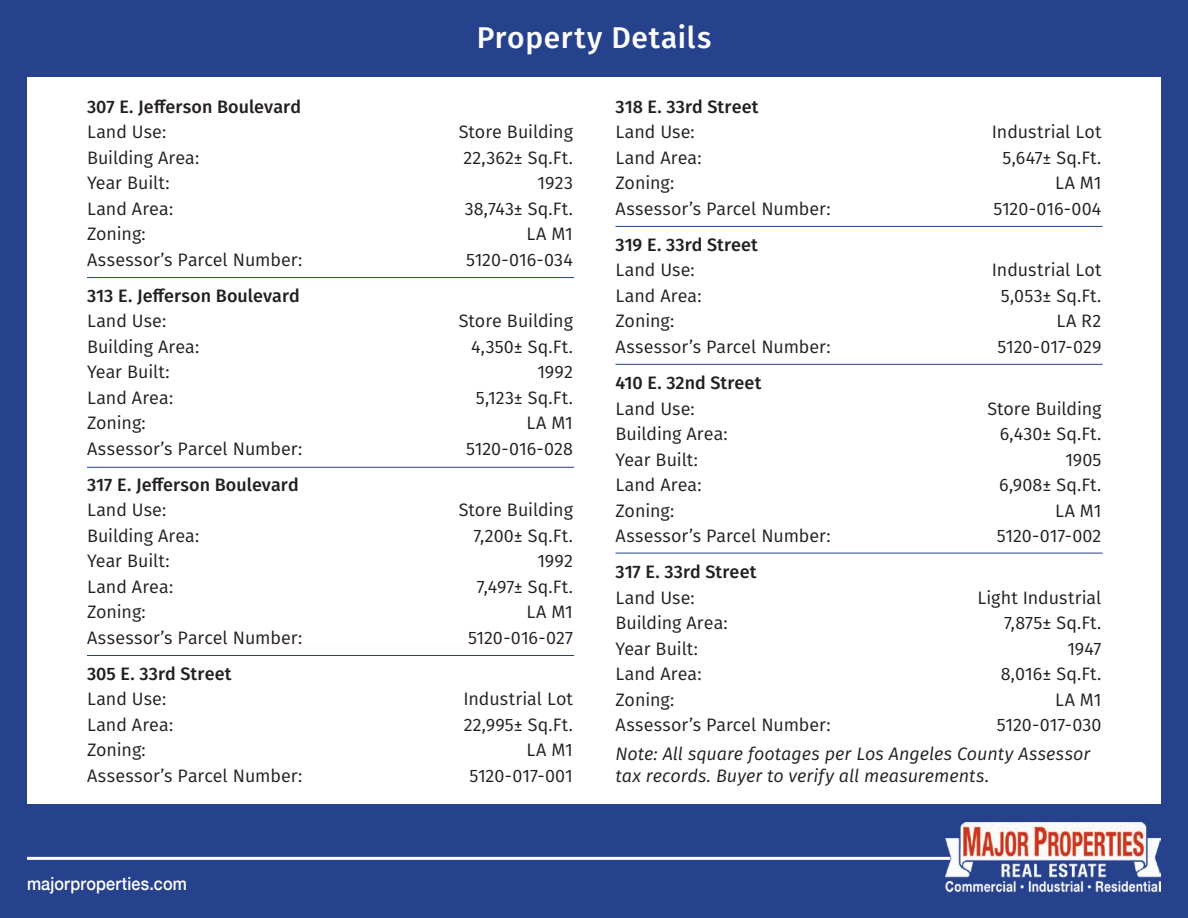
<style>
.page{position:relative;width:1188px;height:918px;background:#27428d}
.page>*{position:absolute;margin:0;border:0;box-sizing:border-box;transform-origin:0 0}
.t1{font:500 30px "Fira Sans";letter-spacing:.025em;color:#fff}
.t2{font:18px "Fira Sans";color:#231f20}
.t3{font:500 18px "Fira Sans";letter-spacing:.005em;color:#231f20}
.t4{font:italic 18px/22.5px "Fira Sans";color:#231f20}
.t5{font:500 18px "Helvetica Neue";letter-spacing:.01em;color:#fff;scale:.9 1}
</style>
<div class="page">
<hr style="left:27px;top:857px;width:923px;height:3px;background:#fff">
<img style="left:945px;top:822px;width:216px;height:70px">
<div style="left:27px;top:77px;width:1134px;height:727px;background:#fff"></div>
<hr style="left:87px;top:277px;width:487px;height:1px;background:#27428d">
<hr style="left:87px;top:467px;width:487px;height:1px;background:#27428d">
<hr style="left:615px;top:226px;width:488px;height:1px;background:#27428d">
<hr style="left:615px;top:364px;width:488px;height:1px;background:#27428d">
<hr style="left:615px;top:553px;width:488px;height:1px;background:#27428d">
<hr style="left:87px;top:655px;width:487px;height:1px;background:#27428d">
<h1 class="t1" style="left:477px;top:13px;width:236px">Property Details</h1>
<p class="t3" style="left:87px;top:92px;width:215px">307 E. Jefferson Boulevard</p>
<p class="t2" style="left:87px;top:119px;width:81px">Land Use:</p>
<p class="t2" style="left:459px;top:119px;width:116px">Store Building</p>
<p class="t2" style="left:87px;top:144px;width:114px">Building Area:</p>
<p class="t2" style="left:463px;top:144px;width:111px">22,362± Sq.Ft.</p>
<p class="t2" style="left:87px;top:170px;width:84px">Year Built:</p>
<p class="t2" style="left:538px;top:170px;width:37px">1923</p>
<p class="t2" style="left:87px;top:195px;width:88px">Land Area:</p>
<p class="t2" style="left:465px;top:195px;width:110px">38,743± Sq.Ft.</p>
<p class="t2" style="left:87px;top:221px;width:60px">Zoning:</p>
<p class="t2" style="left:527px;top:221px;width:48px">LA M1</p>
<p class="t2" style="left:87px;top:246px;width:217px">Assessor’s Parcel Number:</p>
<p class="t2" style="left:466px;top:246px;width:108px">5120-016-034</p>
<p class="t3" style="left:87px;top:281px;width:214px">313 E. Jefferson Boulevard</p>
<p class="t2" style="left:87px;top:308px;width:81px">Land Use:</p>
<p class="t2" style="left:459px;top:308px;width:116px">Store Building</p>
<p class="t2" style="left:87px;top:333px;width:114px">Building Area:</p>
<p class="t2" style="left:471px;top:333px;width:103px">4,350± Sq.Ft.</p>
<p class="t2" style="left:87px;top:359px;width:84px">Year Built:</p>
<p class="t2" style="left:537px;top:359px;width:37px">1992</p>
<p class="t2" style="left:87px;top:384px;width:88px">Land Area:</p>
<p class="t2" style="left:476px;top:384px;width:99px">5,123± Sq.Ft.</p>
<p class="t2" style="left:87px;top:410px;width:60px">Zoning:</p>
<p class="t2" style="left:527px;top:410px;width:48px">LA M1</p>
<p class="t2" style="left:87px;top:435px;width:217px">Assessor’s Parcel Number:</p>
<p class="t2" style="left:466px;top:435px;width:108px">5120-016-028</p>
<p class="t3" style="left:87px;top:470px;width:213px">317 E. Jefferson Boulevard</p>
<p class="t2" style="left:87px;top:497px;width:81px">Land Use:</p>
<p class="t2" style="left:459px;top:497px;width:116px">Store Building</p>
<p class="t2" style="left:87px;top:522px;width:114px">Building Area:</p>
<p class="t2" style="left:473px;top:522px;width:101px">7,200± Sq.Ft.</p>
<p class="t2" style="left:87px;top:548px;width:84px">Year Built:</p>
<p class="t2" style="left:537px;top:548px;width:37px">1992</p>
<p class="t2" style="left:87px;top:573px;width:88px">Land Area:</p>
<p class="t2" style="left:477px;top:573px;width:98px">7,497± Sq.Ft.</p>
<p class="t2" style="left:87px;top:599px;width:60px">Zoning:</p>
<p class="t2" style="left:527px;top:599px;width:48px">LA M1</p>
<p class="t2" style="left:87px;top:624px;width:217px">Assessor’s Parcel Number:</p>
<p class="t2" style="left:468px;top:624px;width:106px">5120-016-027</p>
<p class="t3" style="left:87px;top:659px;width:146px">305 E. 33rd Street</p>
<p class="t2" style="left:87px;top:686px;width:81px">Land Use:</p>
<p class="t2" style="left:463px;top:686px;width:111px">Industrial Lot</p>
<p class="t2" style="left:87px;top:711px;width:88px">Land Area:</p>
<p class="t2" style="left:464px;top:711px;width:111px">22,995± Sq.Ft.</p>
<p class="t2" style="left:87px;top:737px;width:60px">Zoning:</p>
<p class="t2" style="left:527px;top:737px;width:48px">LA M1</p>
<p class="t2" style="left:87px;top:762px;width:217px">Assessor’s Parcel Number:</p>
<p class="t2" style="left:469px;top:762px;width:105px">5120-017-001</p>
<p class="t5" style="left:27px;top:869px;width:179px">majorproperties.com</p>
<p class="t3" style="left:615px;top:92px;width:145px">318 E. 33rd Street</p>
<p class="t2" style="left:615px;top:119px;width:81px">Land Use:</p>
<p class="t2" style="left:992px;top:119px;width:111px">Industrial Lot</p>
<p class="t2" style="left:615px;top:144px;width:88px">Land Area:</p>
<p class="t2" style="left:1003px;top:144px;width:100px">5,647± Sq.Ft.</p>
<p class="t2" style="left:615px;top:170px;width:60px">Zoning:</p>
<p class="t2" style="left:1055px;top:170px;width:48px">LA M1</p>
<p class="t2" style="left:615px;top:195px;width:217px">Assessor’s Parcel Number:</p>
<p class="t2" style="left:993px;top:195px;width:110px">5120-016-004</p>
<p class="t3" style="left:615px;top:230px;width:144px">319 E. 33rd Street</p>
<p class="t2" style="left:615px;top:257px;width:81px">Land Use:</p>
<p class="t2" style="left:992px;top:257px;width:111px">Industrial Lot</p>
<p class="t2" style="left:615px;top:282px;width:88px">Land Area:</p>
<p class="t2" style="left:1001px;top:282px;width:102px">5,053± Sq.Ft.</p>
<p class="t2" style="left:615px;top:308px;width:60px">Zoning:</p>
<p class="t2" style="left:1056px;top:308px;width:47px">LA R2</p>
<p class="t2" style="left:615px;top:333px;width:217px">Assessor’s Parcel Number:</p>
<p class="t2" style="left:998px;top:333px;width:105px">5120-017-029</p>
<p class="t3" style="left:615px;top:368px;width:147px">410 E. 32nd Street</p>
<p class="t2" style="left:615px;top:395px;width:81px">Land Use:</p>
<p class="t2" style="left:987px;top:395px;width:116px">Store Building</p>
<p class="t2" style="left:615px;top:420px;width:114px">Building Area:</p>
<p class="t2" style="left:1000px;top:420px;width:103px">6,430± Sq.Ft.</p>
<p class="t2" style="left:615px;top:446px;width:84px">Year Built:</p>
<p class="t2" style="left:1065px;top:446px;width:38px">1905</p>
<p class="t2" style="left:615px;top:471px;width:88px">Land Area:</p>
<p class="t2" style="left:999px;top:471px;width:104px">6,908± Sq.Ft.</p>
<p class="t2" style="left:615px;top:497px;width:60px">Zoning:</p>
<p class="t2" style="left:1055px;top:497px;width:48px">LA M1</p>
<p class="t2" style="left:615px;top:522px;width:217px">Assessor’s Parcel Number:</p>
<p class="t2" style="left:997px;top:522px;width:106px">5120-017-002</p>
<p class="t3" style="left:615px;top:557px;width:143px">317 E. 33rd Street</p>
<p class="t2" style="left:615px;top:584px;width:81px">Land Use:</p>
<p class="t2" style="left:977px;top:584px;width:126px">Light Industrial</p>
<p class="t2" style="left:615px;top:609px;width:114px">Building Area:</p>
<p class="t2" style="left:1004px;top:609px;width:99px">7,875± Sq.Ft.</p>
<p class="t2" style="left:615px;top:635px;width:84px">Year Built:</p>
<p class="t2" style="left:1067px;top:635px;width:36px">1947</p>
<p class="t2" style="left:615px;top:660px;width:88px">Land Area:</p>
<p class="t2" style="left:1001px;top:660px;width:102px">8,016± Sq.Ft.</p>
<p class="t2" style="left:615px;top:686px;width:60px">Zoning:</p>
<p class="t2" style="left:1055px;top:686px;width:48px">LA M1</p>
<p class="t2" style="left:615px;top:711px;width:217px">Assessor’s Parcel Number:</p>
<p class="t2" style="left:997px;top:711px;width:106px">5120-017-030</p>
<p class="t4" style="left:615px;top:742px;width:476px">Note: All square footages per Los Angeles County Assessor tax records. Buyer to verify all measurements.</p>
</div>
